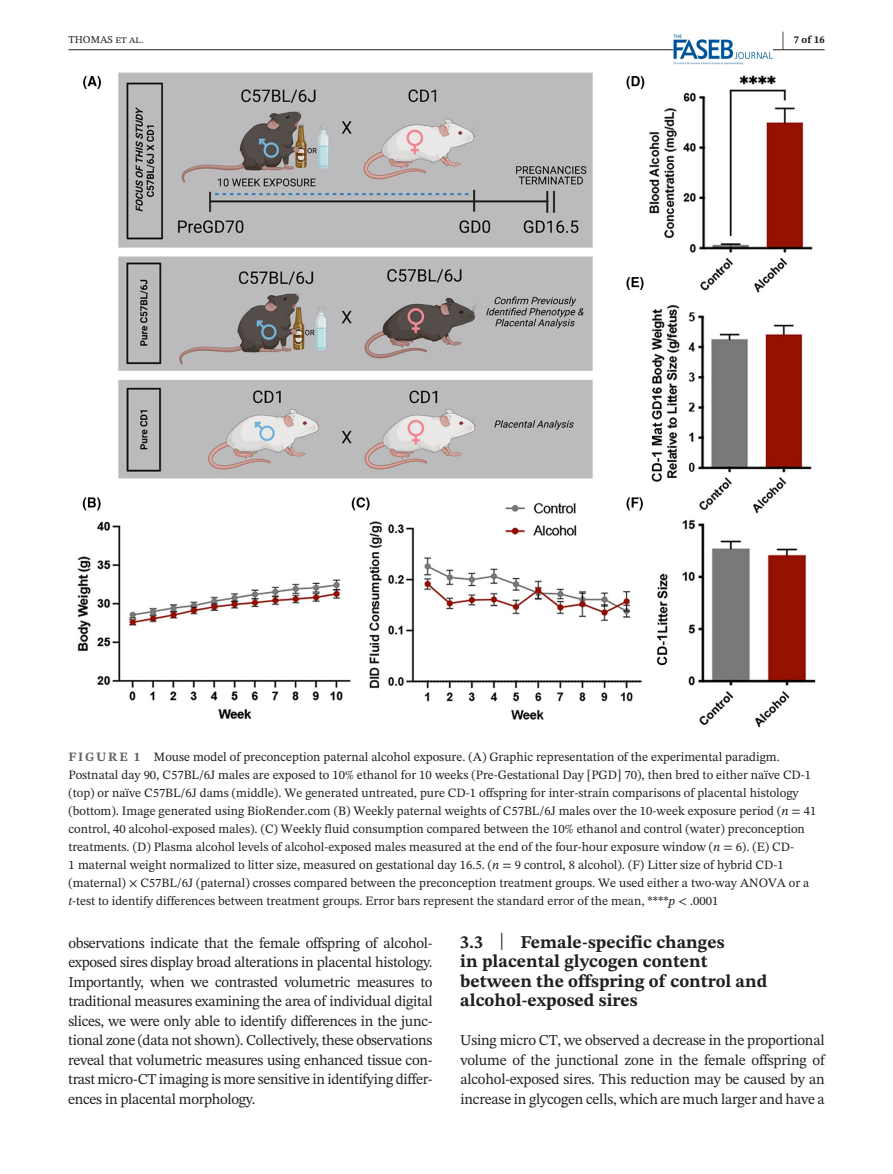
<style>
.page{position:relative;width:893px;height:1174px;background:#fff}
.page>*{position:absolute;margin:0;border:0;box-sizing:border-box;transform-origin:0 0}
.t1{font:700 21px "STIX Two Text";color:#231f20;scale:.42 1}
.t2{font:700 18px/19.5px "STIX Two Text";color:#231f20}
.t3{font:15px/19.5px "STIX Two Text";letter-spacing:-.02em;color:#231f20;text-align:justify}
.t4{font:12.75px/18px "STIX Two Text";color:#231f20}
.t5{font:10.5px "STIX Two Text";color:#231f20}
.t6{font:700 10.5px "STIX Two Text";color:#231f20}
.s1{font-weight:700;color:#636366}
.s2{font-style:italic}
.s3{font-weight:400;font-size:23.7px}
</style>
<div class="page">
<hr style="left:68px;top:49px;width:756px;height:1px;background:#231f20">
<img style="left:673px;top:35px;width:99px;height:30px">
<img style="left:77px;top:72px;width:739px;height:656px">
<h1 class="t1" style="left:782px;top:24px;width:8px">|</h1>
<p class="t5" style="left:68px;top:32px;width:77px">THOMAS et al.</p>
<p class="t6" style="left:794px;top:32px;width:32px">7 of 16</p>
<p class="t4" style="left:68px;top:748px;width:749px"><span class="s1">FIGURE 1</span> Mouse model of preconception paternal alcohol exposure. (A) Graphic representation of the experimental paradigm.<br>Postnatal day 90, C57BL/6J males are exposed to 10% ethanol for 10 weeks (Pre-Gestational Day [PGD] 70), then bred to either naïve CD-1 (top) or naïve C57BL/6J dams (middle). We generated untreated, pure CD-1 offspring for inter-strain comparisons of placental histology (bottom). Image generated using BioRender.com (B) Weekly paternal weights of C57BL/6J males over the 10-week exposure period (<span class="s2">n</span> = 41 control, 40 alcohol-exposed males). (C) Weekly fluid consumption compared between the 10% ethanol and control (water) preconception treatments. (D) Plasma alcohol levels of alcohol-exposed males measured at the end of the four-hour exposure window (<span class="s2">n</span> = 6). (E) CD-<br>1 maternal weight normalized to litter size, measured on gestational day 16.5. (<span class="s2">n</span> = 9 control, 8 alcohol). (F) Litter size of hybrid CD-1 (maternal) × C57BL/6J (paternal) crosses compared between the preconception treatment groups. We used either a two-way ANOVA or a <span class="s2">t</span>-test to identify differences between treatment groups. Error bars represent the standard error of the mean, ****<span class="s2">p</span> &lt; .0001</p>
<p class="t3" style="left:68px;top:933px;width:366px">observations indicate that the female offspring of alcohol&shy;exposed sires display broad alterations in placental histology.<br>Importantly, when we contrasted volumetric measures to traditional measures examining the area of individual digital slices, we were only able to identify differences in the junc&shy;tional zone (data not shown). Collectively, these observations reveal that volumetric measures using enhanced tissue con&shy;trast micro-CT imaging is more sensitive in identifying differ&shy;ences in placental morphology.</p>
<h2 class="t2" style="left:460px;top:932px;width:309px">3.3 <span class="s3">|</span> Female-specific changes<br>in placental glycogen content between the offspring of control and alcohol-exposed sires</h2>
<p class="t3" style="left:460px;top:1030px;width:366px">Using micro CT, we observed a decrease in the proportional volume of the junctional zone in the female offspring of alcohol-exposed sires. This reduction may be caused by an increase in glycogen cells, which are much larger and have a</p>
</div>
